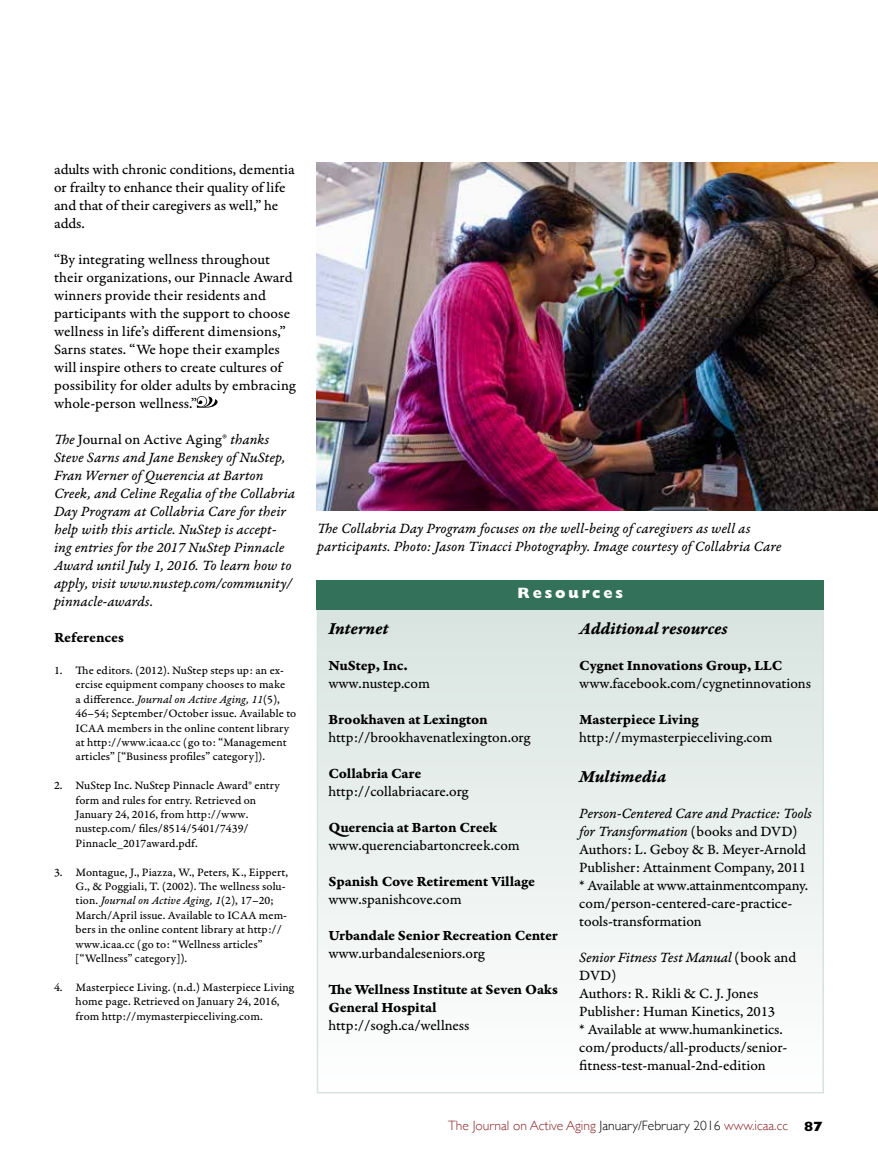
<style>
.page{position:relative;width:878px;height:1161px;background:#fff}
.page>*{position:absolute;margin:0;border:0;box-sizing:border-box;transform-origin:0 0}
.t1{font:18px "Garamond Premr Pro Bd It Capt";letter-spacing:-.01em;color:#000}
.t2{font:15px/18px "Garamond Premr Pro Capt";letter-spacing:-.005em;color:#000}
.t3{font:15px/18px "Garamond Premr Pro It Capt";color:#000}
.t4{font:15px/18px "Garamond Premr Pro Bd Capt";letter-spacing:-.015em;color:#000}
.t5{font:800 15px "Gill Sans";letter-spacing:.19em;color:#fff}
.t6{font:300 13.5px "Gill Sans";color:#8a2529}
.t7{font:12px/14.4px "Garamond Premr Pro Capt";color:#000}
.t8{font:12px "Garamond Premr Pro It Capt";letter-spacing:-.005em;color:#000}
.s1{font-family:"Garamond Premr Pro It Capt"}
.s2{font-family:"Garamond Premr Pro Capt"}
.s3{color:#000}
.s4{font-weight:800;color:#000}
</style>
<div class="page">
<div style="left:317px;top:587px;width:506px;height:506px;background:linear-gradient(to bottom,#d6e3de,#fefefe)"></div>
<div style="left:316px;top:580px;width:508px;height:30px;background:#34715b"></div>
<svg style="left:197px;top:396px;width:20px;height:12px"></svg>
<img style="left:316px;top:163px;width:562px;height:347px">
<p class="t2" style="left:54px;top:160px;width:242px">adults with chronic conditions, dementia or frailty to enhance their quality of life and that of their caregivers as well,” he adds.</p>
<p class="t2" style="left:54px;top:250px;width:243px">“By integrating wellness throughout their organizations, our Pinnacle Award winners provide their residents and participants with the support to choose wellness in life’s different dimensions,” Sarns states. “We hope their examples will inspire others to create cultures of possibility for older adults by embracing whole-person wellness.”</p>
<p class="t2" style="left:54px;top:430px;width:217px"><span class="s1">The</span> Journal on Active Aging® <span class="s1">thanks</span></p>
<p class="t3" style="left:54px;top:449px;width:243px">Steve Sarns and Jane Benskey of NuStep, Fran Werner of Querencia at Barton Creek, and Celine Regalia of the Collabria Day Program at Collabria Care for their help with this article. NuStep is accept&shy;ing entries for the 2017 NuStep Pinnacle Award until July 1, 2016. To learn how to apply, visit www.nustep.com/community/ pinnacle-awards.</p>
<p class="t4" style="left:54px;top:628px;width:71px">References</p>
<p class="t7" style="left:54px;top:664px;width:233px;text-align:right">1. The editors. (2012). NuStep steps up: an ex&shy;ercise equipment company chooses to make</p>
<p class="t8" style="left:76px;top:692px;width:206px"><span class="s2">a difference.</span> Journal on Active Aging, 11<span class="s2">(5),</span></p>
<p class="t7" style="left:76px;top:707px;width:222px">46–54; September/October issue. Available to ICAA members in the online content library at http://www.icaa.cc (go to: “Management articles” [“Business profiles” category]).</p>
<p class="t7" style="left:76px;top:779px;width:206px;text-indent:-22px">2. NuStep Inc. NuStep Pinnacle Award® entry form and rules for entry. Retrieved on January 24, 2016, from http://www. nustep.com/ files/8514/5401/7439/ Pinnacle_2017award.pdf.</p>
<p class="t7" style="left:54px;top:865px;width:236px;text-align:right">3. Montague, J., Piazza, W., Peters, K., Eippert,<br>G., &amp; Poggiali, T. (2002). The wellness solu-</p>
<p class="t8" style="left:76px;top:894px;width:199px"><span class="s2">tion.</span> Journal on Active Aging, 1<span class="s2">(2), 17–20;</span></p>
<p class="t7" style="left:76px;top:908px;width:213px">March/April issue. Available to ICAA mem&shy;bers in the online content library at http:// www.icaa.cc (go to: “Wellness articles” [“Wellness” category]).</p>
<p class="t7" style="left:76px;top:980px;width:220px;text-indent:-22px">4. Masterpiece Living. (n.d.) Masterpiece Living home page. Retrieved on January 24, 2016, from http://mymasterpieceliving.com.</p>
<p class="t3" style="left:317px;top:520px;width:465px">The Collabria Day Program focuses on the well-being of caregivers as well as participants. Photo: Jason Tinacci Photography. Image courtesy of Collabria Care</p>
<p class="t5" style="left:517px;top:584px;width:107px">Resources</p>
<p class="t1" style="left:328px;top:618px;width:62px">Internet</p>
<p class="t4" style="left:328px;top:657px;width:81px">NuStep, Inc.</p>
<p class="t2" style="left:328px;top:675px;width:103px">www.nustep.com</p>
<p class="t4" style="left:328px;top:711px;width:161px">Brookhaven at Lexington</p>
<p class="t2" style="left:328px;top:729px;width:204px">http://brookhavenatlexington.org</p>
<p class="t4" style="left:328px;top:765px;width:94px">Collabria Care</p>
<p class="t2" style="left:328px;top:783px;width:142px">http://collabriacare.org</p>
<p class="t4" style="left:328px;top:819px;width:170px">Querencia at Barton Creek</p>
<p class="t2" style="left:328px;top:837px;width:193px">www.querenciabartoncreek.com</p>
<p class="t4" style="left:328px;top:873px;width:208px">Spanish Cove Retirement Village</p>
<p class="t2" style="left:328px;top:891px;width:135px">www.spanishcove.com</p>
<p class="t4" style="left:328px;top:927px;width:231px">Urbandale Senior Recreation Center</p>
<p class="t2" style="left:328px;top:945px;width:158px">www.urbandaleseniors.org</p>
<p class="t4" style="left:328px;top:981px;width:231px">The Wellness Institute at Seven Oaks<br>General Hospital</p>
<p class="t2" style="left:328px;top:1017px;width:142px">http://sogh.ca/wellness</p>
<p class="t1" style="left:579px;top:618px;width:150px">Additional resources</p>
<p class="t4" style="left:579px;top:657px;width:205px">Cygnet Innovations Group, LLC</p>
<p class="t2" style="left:579px;top:675px;width:233px">www.facebook.com/cygnetinnovations</p>
<p class="t4" style="left:579px;top:711px;width:121px">Masterpiece Living</p>
<p class="t2" style="left:579px;top:729px;width:194px">http://mymasterpieceliving.com</p>
<p class="t1" style="left:579px;top:765px;width:88px">Multimedia</p>
<p class="t3" style="left:579px;top:805px;width:234px">Person-Centered Care and Practice: Tools for Transformation <span class="s2">(books and DVD)</span></p>
<p class="t2" style="left:579px;top:840px;width:230px">Authors: L. Geboy &amp; B. Meyer-Arnold Publisher: Attainment Company, 2011 * Available at www.attainmentcompany. com/person-centered-care-practice&shy;tools-transformation</p>
<p class="t3" style="left:579px;top:949px;width:218px">Senior Fitness Test Manual <span class="s2">(book and</span></p>
<p class="t2" style="left:579px;top:966px;width:209px">DVD)<br>Authors: R. Rikli &amp; C. J. Jones<br>Publisher: Human Kinetics, 2013<br>* Available at www.humankinetics. com/products/all-products/senior&shy;fitness-test-manual-2nd-edition</p>
<p class="t6" style="left:448px;top:1115px;width:376px">The Journal on Active Aging <span class="s3">January/February 2016</span> www.icaa.cc <span class="s4">87</span></p>
</div>
